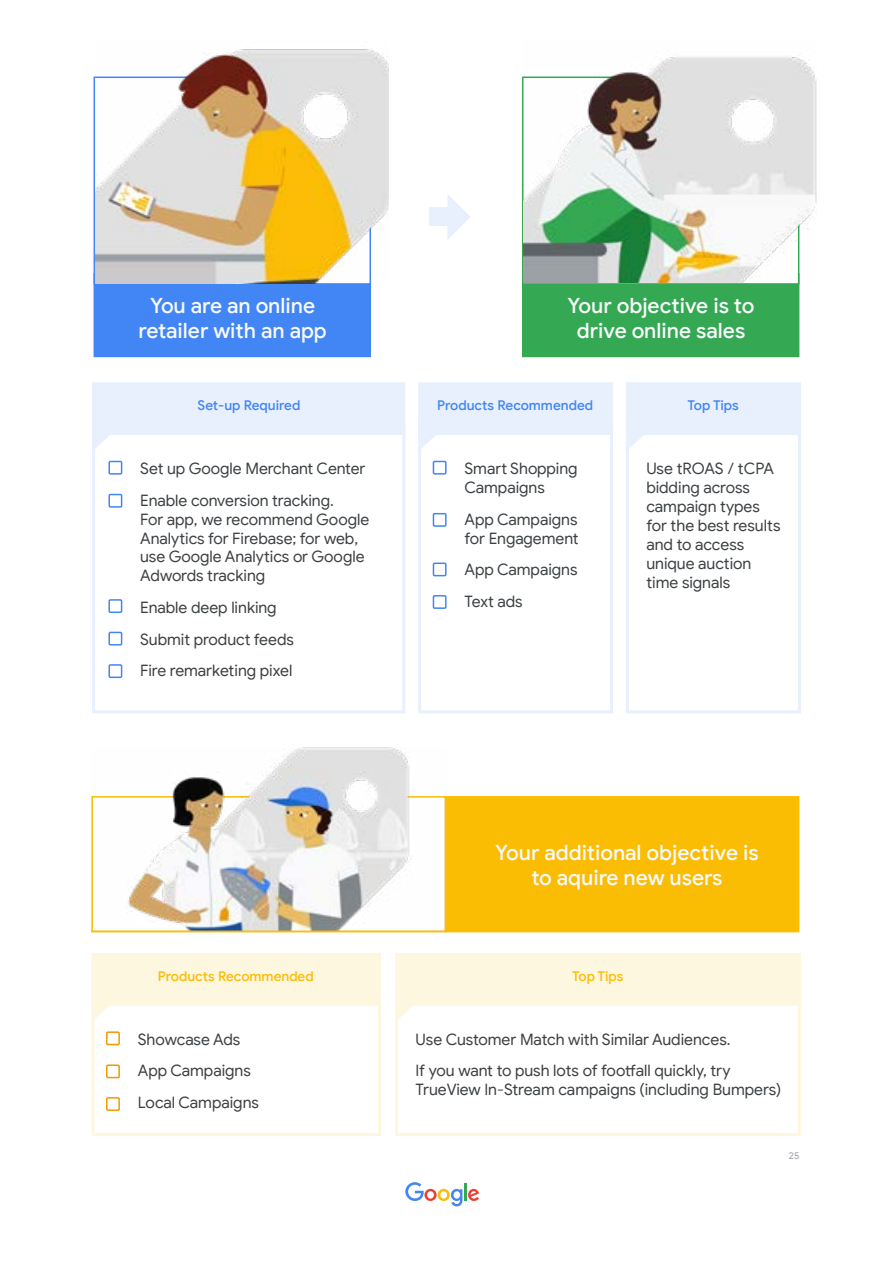
<style>
.page{position:relative;width:893px;height:1263px;background:#fff}
.page>*{position:absolute;margin:0;border:0;box-sizing:border-box;transform-origin:0 0}
.t1{font:500 21px/25.2px "Google Sans";color:#f8f9fa;text-align:center}
.t2{font:15.75px/18.9px "Google Sans";color:#3c4043}
.t3{font:500 13.5px "Google Sans";color:#4285f4}
.t4{font:500 13.5px "Google Sans";letter-spacing:-.005em;color:#fbbc04}
.t5{font:9.6px "Google Sans";color:#9aa0a6}
</style>
<div class="page">
<div style="left:522px;top:273px;width:277px;height:84px;background:#34a853"></div>
<div style="left:94px;top:273px;width:277px;height:84px;background:#4285f4"></div>
<div style="left:445px;top:796px;width:354px;height:136px;background:#fbbc04;border:2px solid #fbbc04"></div>
<svg style="left:405px;top:1182px;width:57px;height:24px"></svg>
<hr style="left:464px;top:1183px;width:3px;height:17px;background:#34a853">
<svg style="left:468px;top:1189px;width:11px;height:12px"></svg>
<img style="left:95px;top:49px;width:294px;height:235px">
<img style="left:523px;top:55px;width:294px;height:228px">
<svg style="left:447px;top:194px;width:23px;height:46px"></svg>
<div style="left:429px;top:208px;width:18px;height:18px;background:#e8f0fe"></div>
<div style="left:84px;top:375px;width:329px;height:67px;background:#e8f0fe;border:8px solid #fff"></div>
<div style="left:411px;top:375px;width:209px;height:67px;background:#e8f0fe;border:8px solid #fff"></div>
<div style="left:84px;top:945px;width:304px;height:68px;background:#fef7e0;border:8px solid #fff"></div>
<div style="left:618px;top:375px;width:190px;height:67px;background:#e8f0fe;border:8px solid #fff"></div>
<div style="left:388px;top:945px;width:420px;height:68px;background:#fef7e0;border:8px solid #fff"></div>
<div style="left:108px;top:461px;width:14px;height:14px;border:2px solid #4285f4"></div>
<div style="left:433px;top:461px;width:14px;height:14px;border:2px solid #4285f4"></div>
<div style="left:106px;top:1031px;width:14px;height:14px;border:2px solid #f29900"></div>
<div style="left:108px;top:494px;width:14px;height:14px;border:2px solid #4285f4"></div>
<div style="left:433px;top:513px;width:14px;height:14px;border:2px solid #4285f4"></div>
<div style="left:106px;top:1064px;width:14px;height:14px;border:2px solid #f29900"></div>
<div style="left:433px;top:562px;width:14px;height:14px;border:2px solid #4285f4"></div>
<div style="left:106px;top:1097px;width:14px;height:14px;border:2px solid #f29900"></div>
<div style="left:108px;top:632px;width:14px;height:13px;border:2px solid #4285f4"></div>
<div style="left:108px;top:664px;width:14px;height:14px;border:2px solid #4285f4"></div>
<svg style="left:92px;top:419px;width:35px;height:30px"></svg>
<svg style="left:418px;top:419px;width:35px;height:30px"></svg>
<svg style="left:91px;top:989px;width:36px;height:33px"></svg>
<svg style="left:626px;top:419px;width:35px;height:30px"></svg>
<svg style="left:395px;top:989px;width:35px;height:31px"></svg>
<hr style="left:418px;top:446px;width:3px;height:265px;background:#e8f0fe">
<hr style="left:91px;top:1008px;width:3px;height:128px;background:#fef7e0">
<hr style="left:92px;top:446px;width:3px;height:265px;background:#e8f0fe">
<hr style="left:626px;top:446px;width:3px;height:265px;background:#e8f0fe">
<hr style="left:395px;top:1009px;width:3px;height:126px;background:#fef7e0">
<hr style="left:798px;top:424px;width:3px;height:286px;background:#e8f0fe">
<hr style="left:798px;top:994px;width:3px;height:141px;background:#fef7e0">
<hr style="left:610px;top:424px;width:3px;height:287px;background:#e8f0fe">
<hr style="left:378px;top:995px;width:3px;height:141px;background:#fef7e0">
<hr style="left:402px;top:424px;width:3px;height:287px;background:#e8f0fe">
<hr style="left:92px;top:710px;width:313px;height:3px;background:#e8f0fe">
<hr style="left:419px;top:710px;width:194px;height:3px;background:#e8f0fe">
<hr style="left:92px;top:1133px;width:289px;height:3px;background:#fef7e0">
<hr style="left:626px;top:710px;width:175px;height:3px;background:#e8f0fe">
<hr style="left:395px;top:1133px;width:406px;height:3px;background:#fef7e0">
<img style="left:91px;top:748px;width:355px;height:182px">
<hr style="left:91px;top:930px;width:355px;height:2px;background:#fbbc04">
<div style="left:108px;top:599px;width:14px;height:14px;border:2px solid #4285f4"></div>
<div style="left:433px;top:595px;width:14px;height:14px;border:2px solid #4285f4"></div>
<h1 class="t1" style="left:138px;top:293px;width:190px">You are an online retailer with an app</h1>
<h1 class="t1" style="left:568px;top:293px;width:188px">Your objective is to drive online sales</h1>
<p class="t3" style="left:198px;top:397px;width:104px">Set-up Required</p>
<p class="t3" style="left:437px;top:397px;width:157px">Products Recommended</p>
<p class="t2" style="left:140px;top:453px;width:227px;line-height:31.7px">Set up Google Merchant Center<br>Enable conversion tracking.</p>
<p class="t2" style="left:140px;top:510px;width:231px">For app, we recommend Google<br>Analytics for Firebase; for web, use Google Analytics or Google<br>Adwords tracking</p>
<p class="t2" style="left:140px;top:592px;width:155px;line-height:31.7px">Enable deep linking<br>Submit product feeds<br>Fire remarketing pixel</p>
<p class="t2" style="left:464px;top:459px;width:115px">Smart Shopping<br>Campaigns</p>
<p class="t2" style="left:464px;top:510px;width:116px">App Campaigns for Engagement</p>
<p class="t2" style="left:464px;top:554px;width:115px;line-height:31.7px">App Campaigns<br>Text ads</p>
<p class="t3" style="left:687px;top:397px;width:53px">Top Tips</p>
<p class="t2" style="left:646px;top:459px;width:136px">Use tROAS / tCPA bidding across campaign types for the best results and to access unique auction time signals</p>
<p class="t4" style="left:158px;top:968px;width:157px">Products Recommended</p>
<p class="t2" style="left:138px;top:1023px;width:123px;line-height:31.7px">Showcase Ads<br>App Campaigns<br>Local Campaigns</p>
<h1 class="t1" style="left:495px;top:840px;width:265px">Your additional objective is to aquire new users</h1>
<p class="t4" style="left:572px;top:968px;width:53px">Top Tips</p>
<p class="t2" style="left:416px;top:1023px;width:316px;line-height:31.7px">Use Customer Match with Similar Audiences.<br>If you want to push lots of footfall quickly, try</p>
<p class="t2" style="left:416px;top:1080px;width:367px">TrueView In-Stream campaigns (including Bumpers)</p>
<p class="t5" style="left:789px;top:1149px;width:12px">25</p>
</div>
